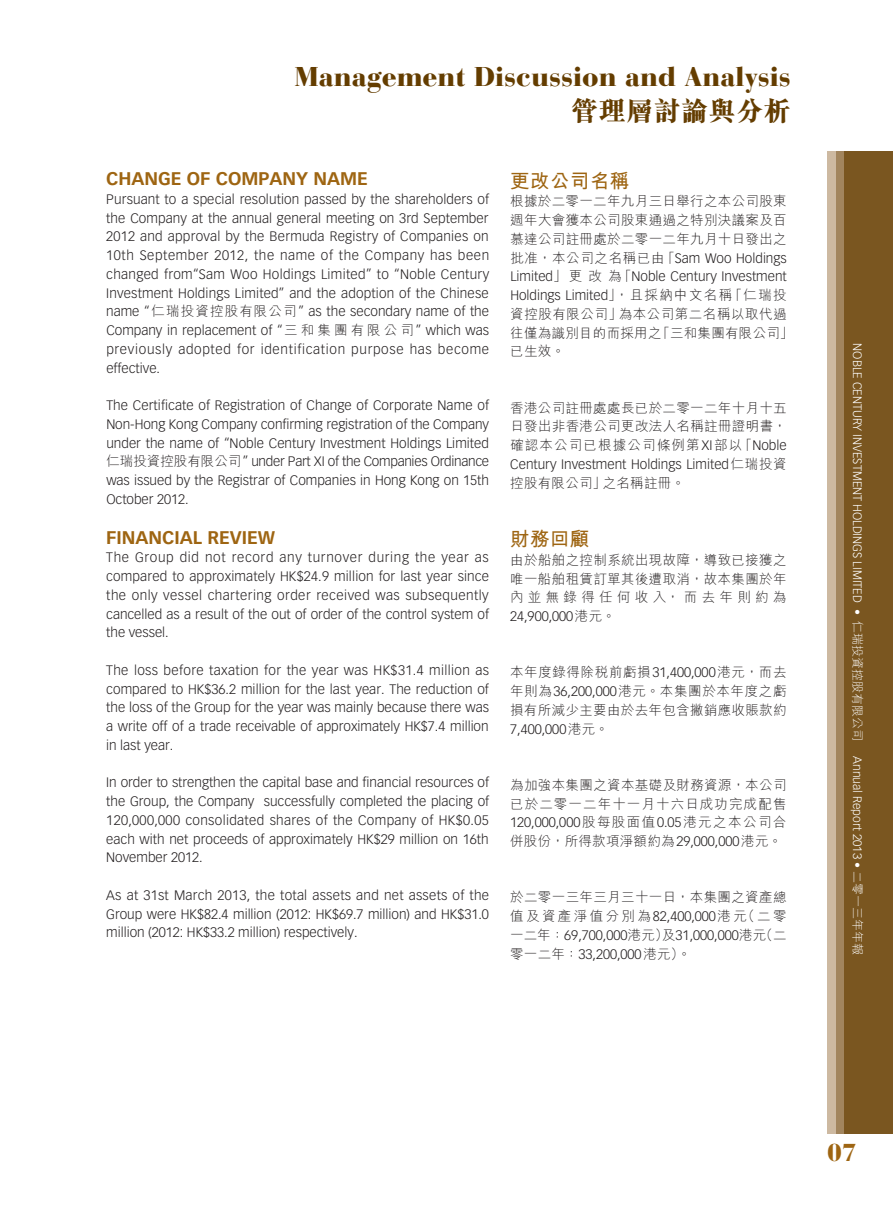
<style>
.page{position:relative;width:893px;height:1212px;background:#fff}
.page>*{position:absolute;margin:0;border:0;box-sizing:border-box;transform-origin:0 0}
.t1{font:900 27px "Bauer Bodoni Std";color:#643d00}
.t2{font:800 27px "M Sung HK";letter-spacing:.02em;color:#643d00}
.t3{font:900 24.3px "Bauer Bodoni Std";color:#9e6512}
.t4{font:700 19.5px "M Hei HK";letter-spacing:.02em;color:#9e6512}
.t5{font:700 18px "Vectora LT Std";color:#9e6512}
.t6{font:300 13.5px/18.8px "Vectora LT Std";color:#231f20;text-align:justify}
.t7{font:300 13.5px/18.8px "M Hei HK";letter-spacing:.025em;color:#231f20;text-align:justify}
.t8{font:300 13.5px/18.8px "M Hei HK";letter-spacing:.08em;color:#231f20}
.t9{font:300 12px "Vectora LT Std";color:#fff}
.s1{font-family:"M Hei HK"}
.s2{font-family:"Vectora LT Std"}
</style>
<div class="page">
<div style="left:827px;top:151px;width:28px;height:982px;background:#cdb9a1"></div>
<div style="left:836px;top:151px;width:27px;height:982px;background:#a2855e"></div>
<div style="left:844px;top:151px;width:49px;height:982px;background:#7a5620"></div>
<h1 class="t1" style="left:295px;top:60px;width:497px">Management Discussion and Analysis</h1>
<h1 class="t2" style="left:571px;top:97px;width:221px">管理層討論與分析</h1>
<h3 class="t5" style="left:106px;top:168px;width:26px">CHANGE</h3>
<h3 class="t5" style="left:187px;top:168px;width:56px">OF COMPANY</h3>
<h3 class="t5" style="left:314px;top:168px;width:28px">NAME</h3>
<p class="t6" style="left:106px;top:190px;width:384px">Pursuant to a special resolution passed by the shareholders of the Company at the annual general meeting on 3rd September 2012 and approval by the Bermuda Registry of Companies on 10th September 2012, the name of the Company has been changed from“Sam Woo Holdings Limited” to “Noble Century Investment Holdings Limited” and the adoption of the Chinese name “<span class="s1">仁瑞投資控股有限公司</span>” as the secondary name of the Company in replacement of “<span class="s1">三和集團有限公司</span>” which was previously adopted for identification purpose has become effective.</p>
<p class="t6" style="left:106px;top:396px;width:384px">The Certificate of Registration of Change of Corporate Name of Non-Hong Kong Company confirming registration of the Company under the name of “Noble Century Investment Holdings Limited<span class="s1">仁瑞投資控股有限公司</span>” under Part XI of the Companies Ordinance was issued by the Registrar of Companies in Hong Kong on 15th October 2012.</p>
<h3 class="t5" style="left:106px;top:526px;width:22px">FINANCIAL</h3>
<h3 class="t5" style="left:208px;top:526px;width:46px">REVIEW</h3>
<p class="t6" style="left:106px;top:548px;width:384px">The Group did not record any turnover during the year as compared to approximately HK$24.9 million for last year since the only vessel chartering order received was subsequently cancelled as a result of the out of order of the control system of the vessel.</p>
<p class="t6" style="left:106px;top:661px;width:384px">The loss before taxation for the year was HK$31.4 million as compared to HK$36.2 million for the last year. The reduction of the loss of the Group for the year was mainly because there was a write off of a trade receivable of approximately HK$7.4 million in last year.</p>
<p class="t6" style="left:106px;top:773px;width:384px">In order to strengthen the capital base and financial resources of the Group, the Company successfully completed the placing of 120,000,000 consolidated shares of the Company of HK$0.05 each with net proceeds of approximately HK$29 million on 16th November 2012.</p>
<p class="t6" style="left:106px;top:886px;width:384px">As at 31st March 2013, the total assets and net assets of the Group were HK$82.4 million (2012: HK$69.7 million) and HK$31.0 million (2012: HK$33.2 million) respectively.</p>
<h3 class="t4" style="left:510px;top:166px;width:120px">更改公司名稱</h3>
<p class="t7" style="left:510px;top:192px;width:278px">根據於二零一二年九月三日舉行之本公司股東週年大會獲本公司股東通過之特別決議案及百慕達公司註冊處於二零一二年九月十日發出之</p>
<p class="t6" style="left:510px;top:249px;width:278px"><span class="s1">批准，本公司之名稱已由「</span>Sam Woo Holdings Limited<span class="s1">」更改為「</span>Noble Century Investment Holdings Limited<span class="s1">」，且採納中文名稱「仁瑞投</span></p>
<p class="t7" style="left:510px;top:304px;width:285px;text-align:left">資控股有限公司」為本公司第二名稱以取代過往僅為識別目的而採用之「三和集團有限公司」已生效。</p>
<p class="t7" style="left:510px;top:398px;width:278px">香港公司註冊處處長已於二零一二年十月十五日發出非香港公司更改法人名稱註冊證明書，確認本公司已根據公司條例第<span class="s2">XI</span>部以「<span class="s2">Noble</span></p>
<p class="t6" style="left:510px;top:455px;width:278px">Century Investment Holdings Limited<span class="s1">仁瑞投資</span></p>
<p class="t7" style="left:510px;top:473px;width:176px">控股有限公司」之名稱註冊。</p>
<h3 class="t4" style="left:510px;top:525px;width:81px">財務回顧</h3>
<p class="t7" style="left:510px;top:550px;width:278px">由於船舶之控制系統出現故障，導致已接獲之唯一船舶租賃訂單其後遭取消，故本集團於年內並無錄得任何收入，而去年則約為</p>
<p class="t6" style="left:510px;top:607px;width:107px">24,900,000<span class="s1">港元。</span></p>
<p class="t7" style="left:510px;top:663px;width:278px">本年度錄得除稅前虧損<span class="s2">31,400,000</span>港元，而去年則為<span class="s2">36,200,000</span>港元。本集團於本年度之虧損有所減少主要由於去年包含撇銷應收賬款約</p>
<p class="t6" style="left:510px;top:720px;width:100px">7,400,000<span class="s1">港元。</span></p>
<p class="t8" style="left:510px;top:775px;width:278px">為加強本集團之資本基礎及財務資源，本公司已於二零一二年十一月十六日成功完成配售</p>
<p class="t6" style="left:510px;top:813px;width:278px">120,000,000<span class="s1">股每股面值</span>0.05<span class="s1">港元之本公司合</span></p>
<p class="t7" style="left:510px;top:831px;width:273px">併股份，所得款項淨額約為<span class="s2">29,000,000</span>港元。</p>
<p class="t7" style="left:510px;top:888px;width:278px">於二零一三年三月三十一日，本集團之資產總值及資產淨值分別為<span class="s2">82,400,000</span>港元（二零</p>
<p class="t6" style="left:510px;top:926px;width:278px"><span class="s1">一二年：</span>69,700,000<span class="s1">港元）及</span>31,000,000<span class="s1">港元（二零一二年：</span>33,200,000<span class="s1">港元）。</span></p>
<p class="t9" style="left:864px;top:343px;width:399px;rotate:90deg">NOBLE CENTURY INVESTMENT HOLDINGS LIMITED • <span class="s1">仁瑞投資控股有限公司</span></p>
<p class="t9" style="left:864px;top:756px;width:200px;rotate:90deg">Annual Report 2013 • <span class="s1">二零一三年年報</span></p>
<h2 class="t3" style="left:827px;top:1138px;width:31px">07</h2>
</div>
